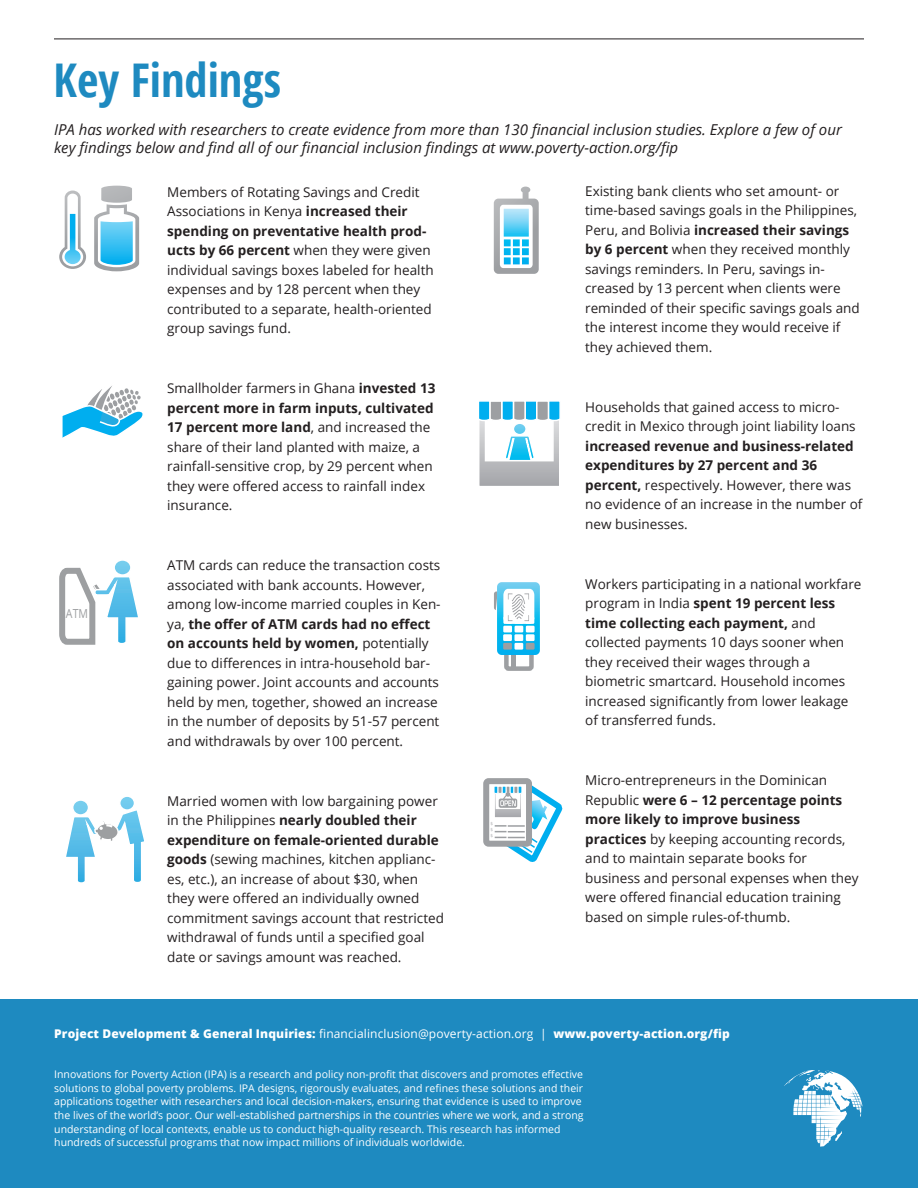
<style>
.page{position:relative;width:918px;height:1188px;background:#fff}
.page>*{position:absolute;margin:0;border:0;box-sizing:border-box;transform-origin:0 0}
.t1{font:700 condensed 46.5px "Open Sans";color:#1e8ac0}
.t2{font:italic 15px/18px "Open Sans";color:#231f20}
.t3{font:13.5px/19.5px "Open Sans";color:#231f20}
.t4{font:12.45px "Open Sans";color:#9d9fa1;scale:.85 1}
.t5{font:800 12px "Open Sans";letter-spacing:.01em;color:#fff}
.t6{font:10.5px/13.5px "Open Sans";color:#fff}
.t7{font:4.2px/6px "Swiss 721 BT";color:#9d9fa2;text-align:justify;scale:1.18 1}
.s1{font-weight:700}
.s2{font-weight:400}
</style>
<div class="page">
<div style="left:0;top:999px;width:918px;height:189px;background:#1e8ac0"></div>
<svg style="left:784px;top:1070px;width:78px;height:77px"></svg>
<hr style="left:54px;top:39px;width:810px;height:1px;background:#231f20">
<svg style="left:59px;top:560px;width:79px;height:85px"></svg>
<div style="left:483px;top:778px;width:49px;height:69px;border:6px solid #9d9fa2;border-radius:3px"></div>
<svg style="left:489px;top:778px;width:74px;height:84px"></svg>
<svg style="left:62px;top:386px;width:81px;height:52px"></svg>
<div style="left:504px;top:628px;width:30px;height:43px;border:4px solid #9d9fa2;border-radius:2px"></div>
<hr style="left:512px;top:631px;width:4px;height:38px;background:#9d9fa2">
<svg style="left:494px;top:582px;width:46px;height:73px"></svg>
<svg style="left:479px;top:401px;width:81px;height:85px"></svg>
<svg style="left:494px;top:187px;width:45px;height:87px"></svg>
<svg style="left:59px;top:191px;width:27px;height:78px"></svg>
<svg style="left:94px;top:186px;width:45px;height:85px"></svg>
<svg style="left:66px;top:797px;width:78px;height:86px"></svg>
<h1 class="t1" style="left:54px;top:48px;width:229px">Key Findings</h1>
<p class="t2" style="left:54px;top:120px;width:789px">IPA has worked with researchers to create evidence from more than 130 financial inclusion studies. Explore a few of our key findings below and find all of our financial inclusion findings at www.poverty-action.org/fip</p>
<p class="t4" style="left:66px;top:605px;width:27px">ATM</p>
<p class="t3" style="left:167px;top:182px;width:268px">Members of Rotating Savings and Credit Associations in Kenya <span class="s1">increased their spending on preventative health prod&shy;ucts by 66 percent</span> when they were given individual savings boxes labeled for health expenses and by 128 percent when they contributed to a separate, health-oriented group savings fund.</p>
<p class="t3" style="left:167px;top:378px;width:270px">Smallholder farmers in Ghana <span class="s1">invested 13 percent more in farm inputs, cultivated 17 percent more land</span>, and increased the share of their land planted with maize, a rainfall-sensitive crop, by 29 percent when they were offered access to rainfall index insurance.</p>
<p class="t3" style="left:167px;top:555px;width:275px">ATM cards can reduce the transaction costs associated with bank accounts. However, among low-income married couples in Ken&shy;ya, <span class="s1">the offer of ATM cards had no effect on accounts held by women,</span> potentially due to differences in intra-household bar&shy;gaining power. Joint accounts and accounts held by men, together, showed an increase in the number of deposits by 51-57 percent and withdrawals by over 100 percent.</p>
<p class="t3" style="left:167px;top:791px;width:278px">Married women with low bargaining power in the Philippines <span class="s1">nearly doubled their expenditure on female-oriented durable goods</span> (sewing machines, kitchen applianc&shy;es, etc.), an increase of about $30, when they were offered an individually owned commitment savings account that restricted withdrawal of funds until a specified goal date or savings amount was reached.</p>
<p class="t7" style="left:490px;top:821px;width:4px">$ $ $</p>
<p class="t3" style="left:585px;top:181px;width:276px">Existing bank clients who set amount- or time-based savings goals in the Philippines, Peru, and Bolivia <span class="s1">increased their savings by 6 percent</span> when they received monthly savings reminders. In Peru, savings in&shy;creased by 13 percent when clients were reminded of their specific savings goals and the interest income they would receive if they achieved them.</p>
<p class="t3" style="left:585px;top:397px;width:272px">Households that gained access to micro&shy;credit in Mexico through joint liability loans</p>
<p class="t3" style="left:585px;top:436px;width:279px"><span class="s1">increased revenue and business-related expenditures by 27 percent and 36 percent,</span> respectively. However, there was no evidence of an increase in the number of new businesses.</p>
<p class="t3" style="left:585px;top:574px;width:278px">Workers participating in a national workfare program in India <span class="s1">spent 19 percent less time collecting each payment,</span> and collected payments 10 days sooner when they received their wages through a biometric smartcard. Household incomes increased significantly from lower leakage of transferred funds.</p>
<p class="t3" style="left:585px;top:770px;width:275px">Micro-entrepreneurs in the Dominican Republic <span class="s1">were 6 – 12 percentage points more likely to improve business practices</span> by keeping accounting records, and to maintain separate books for business and personal expenses when they were offered financial education training based on simple rules-of-thumb.</p>
<p class="t5" style="left:54px;top:1025px;width:677px">Project Development &amp; General Inquiries: <span class="s2">financialinclusion@poverty-action.org |</span> www.poverty-action.org/fip</p>
<p class="t6" style="left:54px;top:1068px;width:531px">Innovations for Poverty Action (IPA) is a research and policy non-profit that discovers and promotes effective solutions to global poverty problems. IPA designs, rigorously evaluates, and refines these solutions and their applications together with researchers and local decision-makers, ensuring that evidence is used to improve the lives of the world’s poor. Our well-established partnerships in the countries where we work, and a strong understanding of local contexts, enable us to conduct high-quality research. This research has informed hundreds of successful programs that now impact millions of individuals worldwide.</p>
</div>
